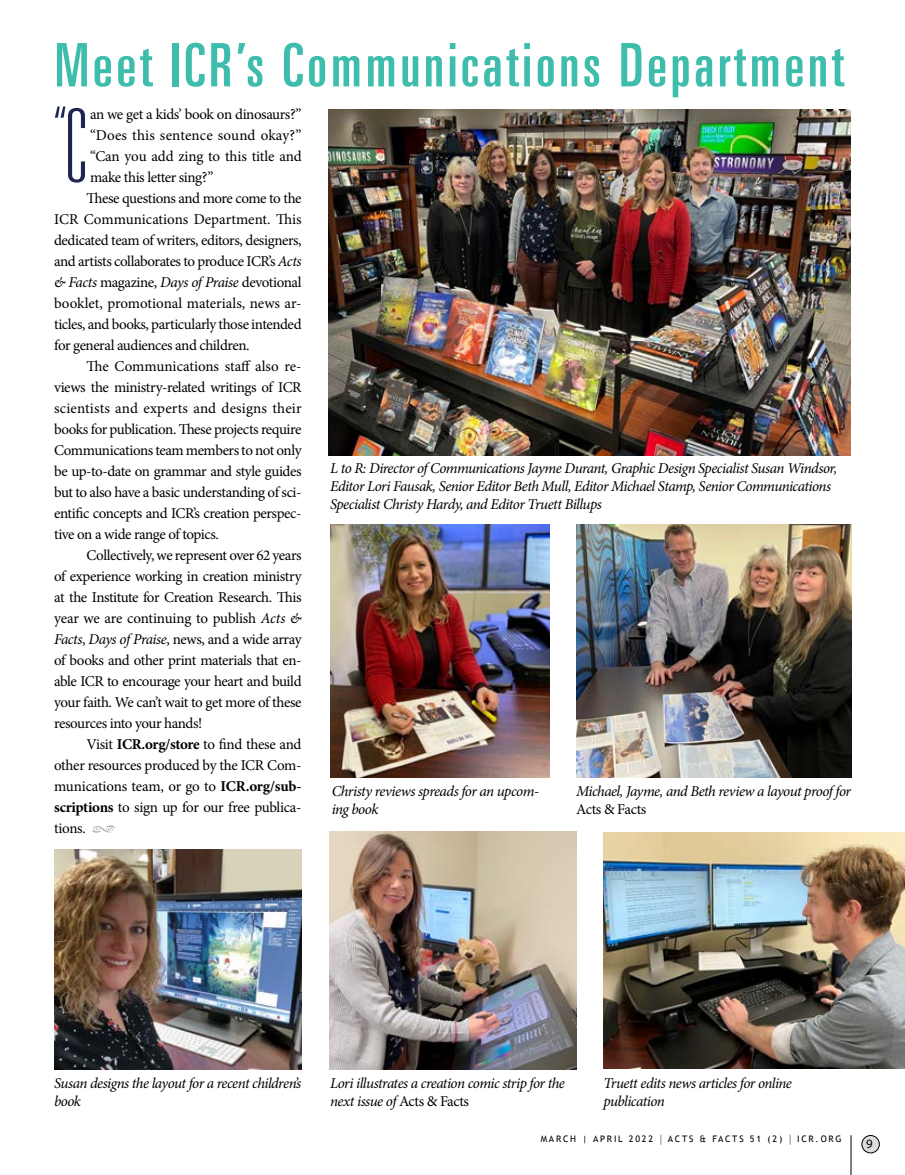
<style>
.page{position:relative;width:905px;height:1175px;background:#fff}
.page>*{position:absolute;margin:0;border:0;box-sizing:border-box;transform-origin:0 0}
.t1{font:100 ultra-condensed 71.55px "Univers LT Std";color:#1d2552}
.t2{font:ultra-condensed 60px "Univers LT Std";letter-spacing:.06em;color:#3ebdad}
.t3{font:15px "Minion Pro";letter-spacing:-.03em;color:#000}
.t4{font:italic 15px/18px "Minion Pro";letter-spacing:-.04em;color:#000}
.t5{font:15px "Minion Pro";color:#000}
.t6{font:15px "Minion Pro";letter-spacing:.01em;color:#000}
.t7{font:15px "Minion Pro";letter-spacing:-.01em;color:#000}
.t8{font:12.75px "Myriad Pro";color:#000}
.t9{font:9px "Trebuchet MS";letter-spacing:.2em;color:#000}
.s1{font-size:102.3px}
.s2{font-style:italic}
.s3{font-weight:700}
.s4{font-style:normal}
.s5{font-size:12.15px}
</style>
<div class="page">
<div style="left:861px;top:1135px;width:18px;height:17px;background:#dcddde;border-radius:50%"></div>
<div style="left:861px;top:1135px;width:18px;height:18px;border:1px solid #000;border-radius:50%"></div>
<hr style="left:850px;top:1135px;width:1px;height:39px;background:#000">
<img style="left:329px;top:109px;width:521px;height:346px">
<img style="left:330px;top:524px;width:219px;height:253px">
<img style="left:603px;top:832px;width:301px;height:236px">
<img style="left:329px;top:831px;width:248px;height:238px">
<img style="left:576px;top:524px;width:275px;height:253px">
<img style="left:54px;top:849px;width:247px;height:220px">
<svg style="left:91px;top:825px;width:24px;height:8px"></svg>
<h2 class="t2" style="left:55px;top:31px;width:790px">Meet ICR’s Communications Department</h2>
<h1 class="t1" style="left:54px;top:96px;width:34px">“<span class="s1">C</span></h1>
<p class="t3" style="left:90px;top:104px;width:213px">an we get a kids’ book on dinosaurs?”</p>
<p class="t6" style="left:90px;top:125px;width:213px">“Does this sentence sound okay?”</p>
<p class="t7" style="left:90px;top:146px;width:213px">“Can you add zing to this title and</p>
<p class="t3" style="left:90px;top:167px;width:125px">make this letter sing?”</p>
<p class="t3" style="left:86px;top:188px;width:216px">These questions and more come to the</p>
<p class="t5" style="left:54px;top:209px;width:249px">ICR Communications Department. This</p>
<p class="t3" style="left:54px;top:230px;width:249px">dedicated team of writers, editors, designers,</p>
<p class="t3" style="left:54px;top:251px;width:249px">and artists collaborates to produce ICR’s <span class="s2">Acts</span></p>
<p class="t3" style="left:54px;top:272px;width:249px"><span class="s2">&amp; Facts</span> magazine, <span class="s2">Days of Praise</span> devotional</p>
<p class="t5" style="left:54px;top:293px;width:249px">booklet, promotional materials, news ar-</p>
<p class="t3" style="left:54px;top:314px;width:249px">ticles, and books, particularly those intended</p>
<p class="t3" style="left:54px;top:335px;width:197px">for general audiences and children.</p>
<p class="t5" style="left:86px;top:356px;width:216px">The Communications staff also re-</p>
<p class="t3" style="left:54px;top:377px;width:249px">views the ministry-related writings of ICR</p>
<p class="t6" style="left:54px;top:398px;width:249px">scientists and experts and designs their</p>
<p class="t3" style="left:54px;top:419px;width:249px">books for publication. These projects require</p>
<p class="t3" style="left:54px;top:440px;width:249px">Communications team members to not only</p>
<p class="t3" style="left:54px;top:461px;width:249px">be up-to-date on grammar and style guides</p>
<p class="t3" style="left:54px;top:482px;width:249px">but to also have a basic understanding of sci-</p>
<p class="t3" style="left:54px;top:503px;width:249px">entific concepts and ICR’s creation perspec-</p>
<p class="t3" style="left:54px;top:524px;width:166px">tive on a wide range of topics.</p>
<p class="t3" style="left:86px;top:545px;width:216px">Collectively, we represent over 62 years</p>
<p class="t3" style="left:54px;top:566px;width:249px">of experience working in creation ministry</p>
<p class="t3" style="left:54px;top:587px;width:249px">at the Institute for Creation Research. This</p>
<p class="t3" style="left:54px;top:608px;width:249px">year we are continuing to publish <span class="s2">Acts &amp;</span></p>
<p class="t3" style="left:54px;top:629px;width:249px"><span class="s2">Facts</span>, <span class="s2">Days of Praise</span>, news, and a wide array</p>
<p class="t3" style="left:54px;top:650px;width:249px">of books and other print materials that en-</p>
<p class="t3" style="left:54px;top:671px;width:249px">able ICR to encourage your heart and build</p>
<p class="t3" style="left:54px;top:692px;width:249px">your faith. We can’t wait to get more of these</p>
<p class="t3" style="left:54px;top:713px;width:150px">resources into your hands!</p>
<p class="t3" style="left:86px;top:734px;width:216px">Visit <span class="s3">ICR.org/store</span> to find these and</p>
<p class="t3" style="left:54px;top:755px;width:249px">other resources produced by the ICR Com-</p>
<p class="t3" style="left:54px;top:776px;width:249px">munications team, or go to <span class="s3">ICR.org/sub-</span></p>
<p class="t3" style="left:54px;top:797px;width:249px"><span class="s3">scriptions</span> to sign up for our free publica-</p>
<p class="t3" style="left:54px;top:818px;width:33px">tions.</p>
<p class="t4" style="left:330px;top:459px;width:508px">L to R: Director of Communications Jayme Durant, Graphic Design Specialist Susan Windsor,<br>Editor Lori Fausak, Senior Editor Beth Mull, Editor Michael Stamp, Senior Communications<br>Specialist Christy Hardy, and Editor Truett Billups</p>
<p class="t4" style="left:332px;top:782px;width:209px">Christy reviews spreads for an upcom&shy;ing book</p>
<p class="t4" style="left:576px;top:782px;width:276px">Michael, Jayme, and Beth review a layout proof for</p>
<p class="t3" style="left:576px;top:799px;width:72px">Acts &amp; Facts</p>
<p class="t4" style="left:54px;top:1073px;width:249px">Susan designs the layout for a recent children’s book</p>
<p class="t4" style="left:603px;top:1073px;width:190px">Truett edits news articles for online publication</p>
<p class="t4" style="left:330px;top:1073px;width:236px">Lori illustrates a creation comic strip for the next issue of <span class="s4">Acts &amp; Facts</span></p>
<p class="t9" style="left:540px;top:1133px;width:302px">MARCH | APRIL 2022 <span class="s5">|</span> ACTS &amp; FACTS 51 (2) <span class="s5">|</span> ICR.ORG</p>
<p class="t8" style="left:866px;top:1136px;width:8px">9</p>
</div>
